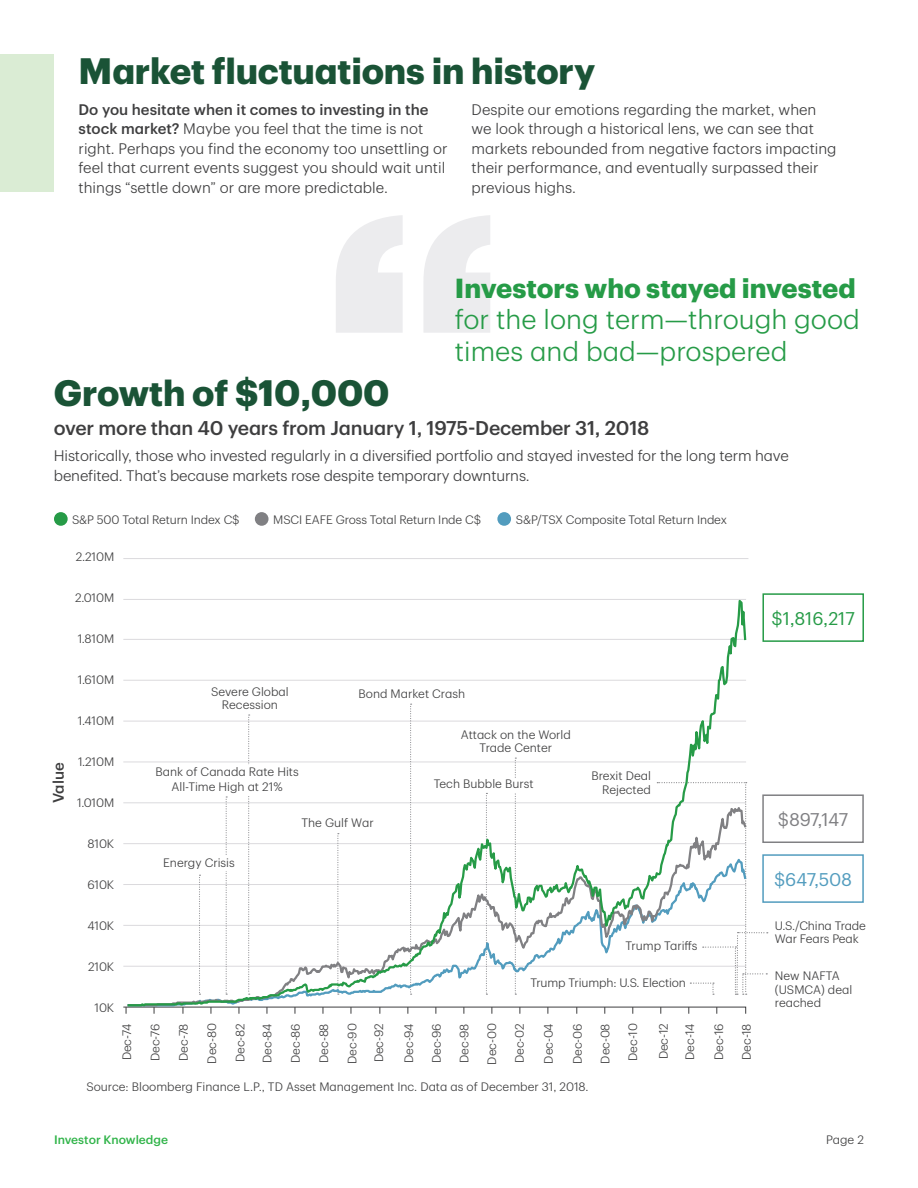
<style>
.page{position:relative;width:918px;height:1188px;background:#fff}
.page>*{position:absolute;margin:0;border:0;box-sizing:border-box;transform-origin:0 0}
.Headline_Style_4_MA{font:700 36px "TD Graphik";letter-spacing:-.005em;color:#1a5336}
.Subhead_Style_1_Gree{font:300 27px/31.5px "TD Graphik";color:#269b47}
.Body_Style_4_Reverse{font:500 19.5px "TD Graphik";letter-spacing:-.01em;color:#3e3e3f}
.Headline_Style_4_MA-2{font:18px "TD Graphik";letter-spacing:-.005em;color:#269b47}
.Headline_Style_4_MA-3{font:18px "TD Graphik";letter-spacing:-.015em;color:#529cbe}
.Headline_Style_4_MA-4{font:18px "TD Graphik";letter-spacing:-.025em;color:#808083}
.Body_Style_1A_Body_C{font:300 15px/19.5px "TD Graphik";color:#3e3e3f}
.Body_Style_9_Footnot{font:500 15px "TD Graphik";color:#3e3e3f}
.Body_Style_9_Footnot-2{font:300 12px/13.5px "TD Graphik";letter-spacing:-.01em;color:#3e3e3f;text-align:center}
.Body_Style_1A_Body_C-2{font:300 12px "TD Graphik";letter-spacing:-.01em;color:#3e3e3f}
.t1{font:500 12px "TD Graphik";color:#31b44a}
.s1{font-weight:500}
.s2{font-weight:700}
</style>
<div class="page">
<svg style="left:336px;top:215px;width:154px;height:118px"></svg>
<div style="left:0;top:54px;width:54px;height:137px;background:#daecd4"></div>
<hr style="left:123px;top:599px;width:623px;height:1px;background:#dbdadd">
<hr style="left:123px;top:639px;width:623px;height:1px;background:#dbdadd">
<hr style="left:123px;top:680px;width:623px;height:1px;background:#dbdadd">
<hr style="left:123px;top:721px;width:623px;height:1px;background:#dbdadd">
<hr style="left:123px;top:762px;width:623px;height:1px;background:#dbdadd">
<hr style="left:123px;top:803px;width:623px;height:1px;background:#dbdadd">
<hr style="left:123px;top:843px;width:623px;height:1px;background:#dbdadd">
<hr style="left:123px;top:884px;width:623px;height:1px;background:#dbdadd">
<hr style="left:123px;top:925px;width:623px;height:1px;background:#dbdadd">
<hr style="left:123px;top:966px;width:623px;height:1px;background:#dbdadd">
<hr style="left:123px;top:558px;width:625px;height:1px;background:#dbdadd">
<div style="left:54px;top:512px;width:14px;height:14px;background:#269b47;border-radius:50%"></div>
<div style="left:255px;top:512px;width:14px;height:14px;background:#808083;border-radius:50%"></div>
<div style="left:497px;top:512px;width:14px;height:14px;background:#529cbe;border-radius:50%"></div>
<div style="left:762px;top:854px;width:102px;height:49px;border:2px solid #529cbe"></div>
<div style="left:762px;top:794px;width:102px;height:49px;border:2px solid #808083"></div>
<div style="left:762px;top:593px;width:102px;height:49px;border:2px solid #269b47"></div>
<svg style="left:123px;top:1006px;width:623px;height:8px"></svg>
<svg style="left:127px;top:600px;width:621px;height:408px"></svg>
<div style="left:240px;top:765px;width:24px;height:30px;background:#fff"></div>
<div style="left:218px;top:856px;width:23px;height:14px;background:#fff"></div>
<div style="left:505px;top:778px;width:24px;height:15px;background:#fff"></div>
<p class="Headline_Style_4_MA" style="left:79px;top:43px;width:518px">Market fluctuations in history</p>
<p class="Body_Style_1A_Body_C" style="left:79px;top:98px;width:371px"><span class="s1">Do you hesitate when it comes to investing in the stock market?</span> Maybe you feel that the time is not right. Perhaps you find the economy too unsettling or feel that current events suggest you should wait until things “settle down” or are more predictable.</p>
<p class="Body_Style_1A_Body_C" style="left:472px;top:98px;width:366px">Despite our emotions regarding the market, when we look through a historical lens, we can see that markets rebounded from negative factors impacting their performance, and eventually surpassed their previous highs.</p>
<p class="Subhead_Style_1_Gree" style="left:455px;top:270px;width:407px"><span class="s2">Investors who stayed invested </span>for the long term—through good times and bad—prospered</p>
<p class="Headline_Style_4_MA" style="left:54px;top:365px;width:337px">Growth of $10,000</p>
<p class="Body_Style_4_Reverse" style="left:54px;top:413px;width:597px">over more than 40 years from January 1, 1975-December 31, 2018</p>
<p class="Body_Style_1A_Body_C" style="left:54px;top:445px;width:736px">Historically, those who invested regularly in a diversified portfolio and stayed invested for the long term have benefited. That’s because markets rose despite temporary downturns.</p>
<p class="Body_Style_1A_Body_C-2" style="left:72px;top:511px;width:169px">S&amp;P 500 Total Return Index C$</p>
<p class="Body_Style_1A_Body_C-2" style="left:273px;top:511px;width:209px">MSCI EAFE Gross Total Return Inde C$</p>
<p class="Body_Style_1A_Body_C-2" style="left:516px;top:511px;width:213px">S&amp;P/TSX Composite Total Return Index</p>
<p class="Body_Style_9_Footnot" style="left:47px;top:803px;width:42px;rotate:-90deg">Value</p>
<p class="Body_Style_9_Footnot-2" style="left:76px;top:549px;width:40px">2.210M</p>
<p class="Body_Style_9_Footnot-2" style="left:75px;top:590px;width:41px">2.010M</p>
<p class="Body_Style_9_Footnot-2" style="left:78px;top:631px;width:38px">1.810M</p>
<p class="Body_Style_9_Footnot-2" style="left:78px;top:672px;width:38px">1.610M</p>
<p class="Body_Style_9_Footnot-2" style="left:78px;top:713px;width:38px">1.410M</p>
<p class="Body_Style_9_Footnot-2" style="left:78px;top:754px;width:38px">1.210M</p>
<p class="Body_Style_9_Footnot-2" style="left:77px;top:795px;width:39px">1.010M</p>
<p class="Body_Style_9_Footnot-2" style="left:88px;top:836px;width:28px">810K</p>
<p class="Body_Style_9_Footnot-2" style="left:87px;top:877px;width:28px">610K</p>
<p class="Body_Style_9_Footnot-2" style="left:88px;top:918px;width:28px">410K</p>
<p class="Body_Style_9_Footnot-2" style="left:88px;top:959px;width:28px">210K</p>
<p class="Body_Style_9_Footnot-2" style="left:95px;top:1000px;width:21px">10K</p>
<p class="Body_Style_9_Footnot-2" style="left:211px;top:683px;width:79px">Severe Global<br>Recession</p>
<p class="Body_Style_9_Footnot-2" style="left:155px;top:763px;width:145px;line-height:15px">Bank of Canada Rate Hits<br>All-Time High at 21%</p>
<p class="Body_Style_9_Footnot-2" style="left:359px;top:686px;width:108px">Bond Market Crash</p>
<p class="Body_Style_9_Footnot-2" style="left:461px;top:727px;width:112px">Attack on the World<br>Trade Center</p>
<p class="Body_Style_9_Footnot-2" style="left:434px;top:776px;width:101px">Tech Bubble Burst</p>
<p class="Body_Style_9_Footnot-2" style="left:163px;top:854px;width:73px">Energy Crisis</p>
<p class="Body_Style_9_Footnot-2" style="left:302px;top:815px;width:74px">The Gulf War</p>
<p class="Body_Style_9_Footnot-2" style="left:591px;top:768px;width:61px;text-align:right">Brexit Deal<br>Rejected</p>
<p class="Body_Style_9_Footnot-2" style="left:625px;top:938px;width:74px">Trump Tariffs</p>
<p class="Body_Style_9_Footnot-2" style="left:530px;top:975px;width:157px">Trump Triumph: U.S. Election</p>
<p class="Body_Style_9_Footnot-2" style="left:119px;top:1060px;width:38px;rotate:-90deg">Dec-74</p>
<p class="Body_Style_9_Footnot-2" style="left:147px;top:1061px;width:39px;rotate:-90deg">Dec-76</p>
<p class="Body_Style_9_Footnot-2" style="left:176px;top:1061px;width:39px;rotate:-90deg">Dec-78</p>
<p class="Body_Style_9_Footnot-2" style="left:204px;top:1064px;width:42px;rotate:-90deg">Dec-80</p>
<p class="Body_Style_9_Footnot-2" style="left:232px;top:1062px;width:40px;rotate:-90deg">Dec-82</p>
<p class="Body_Style_9_Footnot-2" style="left:259px;top:1063px;width:41px;rotate:-90deg">Dec-84</p>
<p class="Body_Style_9_Footnot-2" style="left:288px;top:1063px;width:41px;rotate:-90deg">Dec-86</p>
<p class="Body_Style_9_Footnot-2" style="left:316px;top:1063px;width:41px;rotate:-90deg">Dec-88</p>
<p class="Body_Style_9_Footnot-2" style="left:344px;top:1064px;width:42px;rotate:-90deg">Dec-90</p>
<p class="Body_Style_9_Footnot-2" style="left:371px;top:1062px;width:40px;rotate:-90deg">Dec-92</p>
<p class="Body_Style_9_Footnot-2" style="left:401px;top:1063px;width:41px;rotate:-90deg">Dec-94</p>
<p class="Body_Style_9_Footnot-2" style="left:429px;top:1063px;width:41px;rotate:-90deg">Dec-96</p>
<p class="Body_Style_9_Footnot-2" style="left:456px;top:1063px;width:41px;rotate:-90deg">Dec-98</p>
<p class="Body_Style_9_Footnot-2" style="left:484px;top:1065px;width:43px;rotate:-90deg">Dec-00</p>
<p class="Body_Style_9_Footnot-2" style="left:512px;top:1063px;width:41px;rotate:-90deg">Dec-02</p>
<p class="Body_Style_9_Footnot-2" style="left:541px;top:1064px;width:42px;rotate:-90deg">Dec-04</p>
<p class="Body_Style_9_Footnot-2" style="left:570px;top:1064px;width:42px;rotate:-90deg">Dec-06</p>
<p class="Body_Style_9_Footnot-2" style="left:598px;top:1064px;width:42px;rotate:-90deg">Dec-08</p>
<p class="Body_Style_9_Footnot-2" style="left:625px;top:1061px;width:39px;rotate:-90deg">Dec-10</p>
<p class="Body_Style_9_Footnot-2" style="left:656px;top:1059px;width:37px;rotate:-90deg">Dec-12</p>
<p class="Body_Style_9_Footnot-2" style="left:682px;top:1060px;width:38px;rotate:-90deg">Dec-14</p>
<p class="Body_Style_9_Footnot-2" style="left:711px;top:1060px;width:38px;rotate:-90deg">Dec-16</p>
<p class="Body_Style_9_Footnot-2" style="left:739px;top:1060px;width:38px;rotate:-90deg">Dec-18</p>
<p class="Body_Style_1A_Body_C-2" style="left:86px;top:1078px;width:504px">Source: Bloomberg Finance L.P., TD Asset Management Inc. Data as of December 31, 2018.</p>
<p class="Headline_Style_4_MA-2" style="left:772px;top:605px;width:85px">$1,816,217</p>
<p class="Headline_Style_4_MA-4" style="left:778px;top:806px;width:72px">$897,147</p>
<p class="Headline_Style_4_MA-3" style="left:774px;top:866px;width:80px">$647,508</p>
<p class="Body_Style_9_Footnot-2" style="left:775px;top:918px;width:93px;text-align:left">U.S./China Trade<br>War Fears Peak</p>
<p class="Body_Style_9_Footnot-2" style="left:775px;top:968px;width:79px;text-align:left">New NAFTA (USMCA) deal reached</p>
<p class="t1" style="left:54px;top:1130px;width:116px">Investor Knowledge</p>
<p class="Body_Style_1A_Body_C-2" style="left:826px;top:1131px;width:39px">Page 2</p>
</div>
